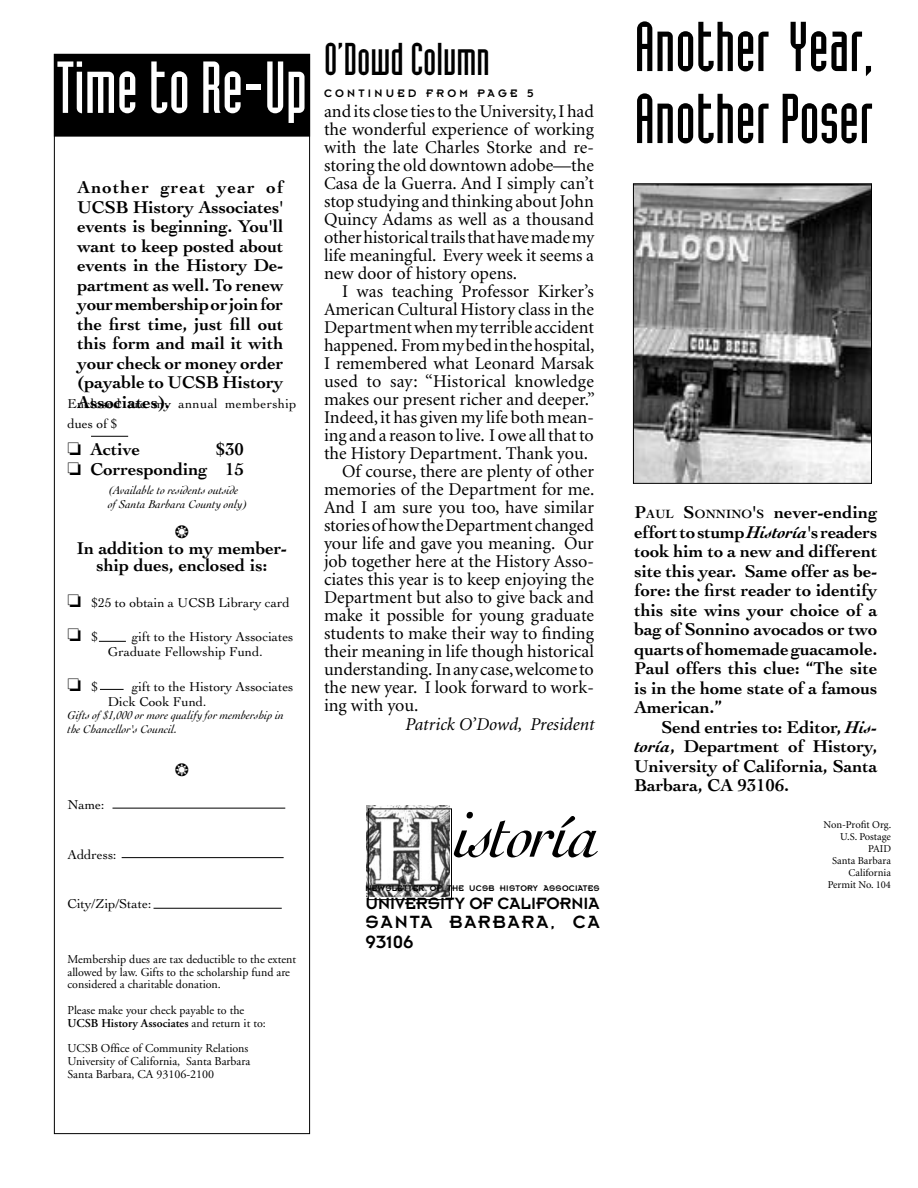
<style>
.page{position:relative;width:918px;height:1188px;background:#fff}
.page>*{position:absolute;margin:0;border:0;box-sizing:border-box;transform-origin:0 0}
.t1{font:72px "Industria Solid A";color:#fff}
.t2{font:69px/72px "Industria Solid A";color:#000}
.t3{font:italic 67.5px "Cochin";letter-spacing:-.025em;color:#000}
.t4{font:45px "Industria Solid A";color:#000}
.t5{font:19.5px/19.5px "Insignia A";letter-spacing:.1em;color:#000}
.t6{font:18px/18px "Minion";color:#000;text-align:justify}
.t7{font:700 18px/19.5px "Cochin";color:#000;text-align:justify}
.t8{font:italic 18px "Minion";color:#000}
.t9{font:18px "Insignia A";color:#000}
.t10{font:13.5px/15px "Cochin";color:#000}
.t11{font:13.5px/19.5px "Cochin";letter-spacing:.02em;color:#000}
.t12{font:12px/12.8px "Adobe Garamond";color:#000}
.t13{font:italic 12px/13.5px "Cochin";color:#000}
.t14{font:12px "Insignia A";letter-spacing:.27em;color:#000}
.t15{font:10.5px/12px "Minion";color:#000;text-align:right}
.t16{font:9px "Insignia A";letter-spacing:.025em;color:#000}
.s1{font-weight:600}
.s2{font-size:12.6px}
.s3{font-style:italic}
</style>
<div class="page">
<img style="left:367px;top:806px;width:83px;height:90px">
<div style="left:54px;top:54px;width:256px;height:82px;background:#000"></div>
<hr style="left:91px;top:436px;width:37px;height:1px;background:#000">
<svg style="left:99px;top:641px;width:27px;height:1px"></svg>
<svg style="left:100px;top:689px;width:24px;height:1px"></svg>
<hr style="left:154px;top:908px;width:128px;height:1px;background:#000">
<hr style="left:122px;top:857px;width:162px;height:1px;background:#000">
<hr style="left:112px;top:808px;width:173px;height:1px;background:#000">
<img style="left:635px;top:185px;width:235px;height:297px">
<div style="left:633px;top:183px;width:239px;height:301px;border:1px solid #000"></div>
<div style="left:368px;top:808px;width:84px;height:92px;border:1px solid #000"></div>
<h1 class="t1" style="left:57px;top:48px;width:252px">Time to Re-Up</h1>
<p class="t7" style="left:78px;top:178px;width:207px">Another great year of UCSB History Associates' events is beginning. You'll want to keep posted about events in the History De&shy;partment as well. To renew your membership or join for the first time, just fill out this form and mail it with your check or money order (payable to UCSB History Associates).</p>
<p class="t11" style="left:68px;top:394px;width:230px">Enclosed are my annual membership dues of $</p>
<p class="t7" style="left:68px;top:439px;width:178px;text-align:right">$30<br>❏ Corresponding 15</p>
<p class="t13" style="left:108px;top:483px;width:141px">(Available to residents outside of Santa Barbara County only)</p>
<p class="t7" style="left:77px;top:540px;width:212px;line-height:16.5px;text-align:center">In addition to my member&shy;ship dues, enclosed is:</p>
<p class="t10" style="left:68px;top:595px;width:224px">❏ $25 to obtain a UCSB Library card</p>
<p class="t10" style="left:68px;top:629px;width:32px">❏ $</p>
<p class="t10" style="left:108px;top:629px;width:187px;text-indent:24px">gift to the History Associates<br>Graduate Fellowship Fund.</p>
<p class="t10" style="left:68px;top:679px;width:32px">❏ $</p>
<p class="t10" style="left:108px;top:679px;width:187px;text-indent:24px">gift to the History Associates<br>Dick Cook Fund.</p>
<p class="t13" style="left:68px;top:708px;width:218px">Gifts of $1,000 or more qualify for membership in the Chancellor's Council.</p>
<p class="t7" style="left:68px;top:439px;width:74px">❏ Active</p>
<h3 class="t4" style="left:324px;top:34px;width:167px">O‘Dowd Column</h3>
<p class="t14" style="left:324px;top:87px;width:211px">CONTINUED FROM PAGE 5</p>
<p class="t6" style="left:324px;top:103px;width:272px">and its close ties to the University, I had the wonderful experience of working with the late Charles Storke and re&shy;storing the old downtown adobe—the Casa de la Guerra. And I simply can’t stop studying and thinking about John Quincy Adams as well as a thousand other historical trails that have made my life meaningful. Every week it seems a new door of history opens.</p>
<p class="t6" style="left:342px;top:283px;width:254px">I was teaching Professor Kirker’s</p>
<p class="t6" style="left:324px;top:301px;width:271px">American Cultural History class in the</p>
<p class="t6" style="left:324px;top:319px;width:272px">Department when my terrible accident</p>
<p class="t6" style="left:324px;top:337px;width:272px">happened. From my bed in the hospital,</p>
<p class="t6" style="left:324px;top:355px;width:271px">I remembered what Leonard Marsak</p>
<p class="t6" style="left:324px;top:373px;width:271px">used to say: “Historical knowledge</p>
<p class="t6" style="left:324px;top:391px;width:273px">makes our present richer and deeper.”</p>
<p class="t6" style="left:324px;top:409px;width:272px">Indeed, it has given my life both mean-</p>
<p class="t6" style="left:324px;top:427px;width:271px">ing and a reason to live. I owe all that to</p>
<p class="t6" style="left:324px;top:445px;width:266px">the History Department. Thank you.</p>
<p class="t6" style="left:342px;top:463px;width:253px">Of course, there are plenty of other</p>
<p class="t6" style="left:324px;top:481px;width:272px">memories of the Department for me.</p>
<p class="t6" style="left:324px;top:499px;width:271px">And I am sure you too, have similar</p>
<p class="t6" style="left:324px;top:517px;width:271px">stories of how the Department changed</p>
<p class="t6" style="left:324px;top:535px;width:271px">your life and gave you meaning. Our</p>
<p class="t6" style="left:324px;top:553px;width:272px">job together here at the History Asso-</p>
<p class="t6" style="left:324px;top:571px;width:271px">ciates this year is to keep enjoying the</p>
<p class="t6" style="left:324px;top:589px;width:272px">Department but also to give back and</p>
<p class="t6" style="left:324px;top:607px;width:271px">make it possible for young graduate</p>
<p class="t6" style="left:324px;top:625px;width:271px">students to make their way to finding</p>
<p class="t6" style="left:324px;top:643px;width:272px">their meaning in life though historical</p>
<p class="t6" style="left:324px;top:661px;width:271px">understanding. In any case, welcome to</p>
<p class="t6" style="left:324px;top:679px;width:272px">the new year. I look forward to work-</p>
<p class="t6" style="left:324px;top:697px;width:96px">ing with you.</p>
<p class="t8" style="left:405px;top:716px;width:191px">Patrick O’Dowd, President</p>
<p class="t10" style="left:68px;top:797px;width:39px">Name:</p>
<p class="t10" style="left:68px;top:847px;width:51px">Address:</p>
<p class="t10" style="left:68px;top:896px;width:85px">City/Zip/State:</p>
<p class="t12" style="left:68px;top:953px;width:230px">Membership dues are tax deductible to the extent allowed by law. Gifts to the scholarship fund are considered a charitable donation.</p>
<p class="t12" style="left:68px;top:1004px;width:200px">Please make your check payable to the<br><span class="s1">UCSB History Associates</span> and return it to:</p>
<p class="t12" style="left:68px;top:1042px;width:184px">UCSB Office of Community Relations<br>University of California, Santa Barbara<br>Santa Barbara, CA 93106-2100</p>
<h3 class="t3" style="left:454px;top:797px;width:149px">istoría</h3>
<p class="t16" style="left:366px;top:884px;width:236px">NEWSLETTER OF THE UCSB HISTORY ASSOCIATES</p>
<p class="t9" style="left:366px;top:894px;width:235px">UNIVERSITY OF CALIFORNIA</p>
<p class="t5" style="left:366px;top:913px;width:235px">SANTA BARBARA, CA<br>93106</p>
<h2 class="t2" style="left:634px;top:10px;width:241px">Another Year,<br>Another Poser</h2>
<p class="t7" style="left:634px;top:502px;width:245px">P<span class="s2">aul</span> S<span class="s2">onnino</span>'<span class="s2">s</span> never-ending effort to stump <span class="s3">Historía</span>'s readers took him to a new and different site this year. Same offer as be&shy;fore: the first reader to identify this site wins your choice of a bag of Sonnino avocados or two quarts of homemade guacamole.<br>Paul offers this clue: “The site is in the home state of a famous American.”</p>
<p class="t7" style="left:634px;top:717px;width:245px;text-indent:27px">Send entries to: Editor, <span class="s3">His&shy;toría</span>, Department of History, University of California, Santa Barbara, CA 93106.</p>
<p class="t15" style="left:824px;top:819px;width:69px">Non-Profit Org.<br>U.S. Postage<br>PAID<br>Santa Barbara<br>California<br>Permit No. 104</p>
</div>
